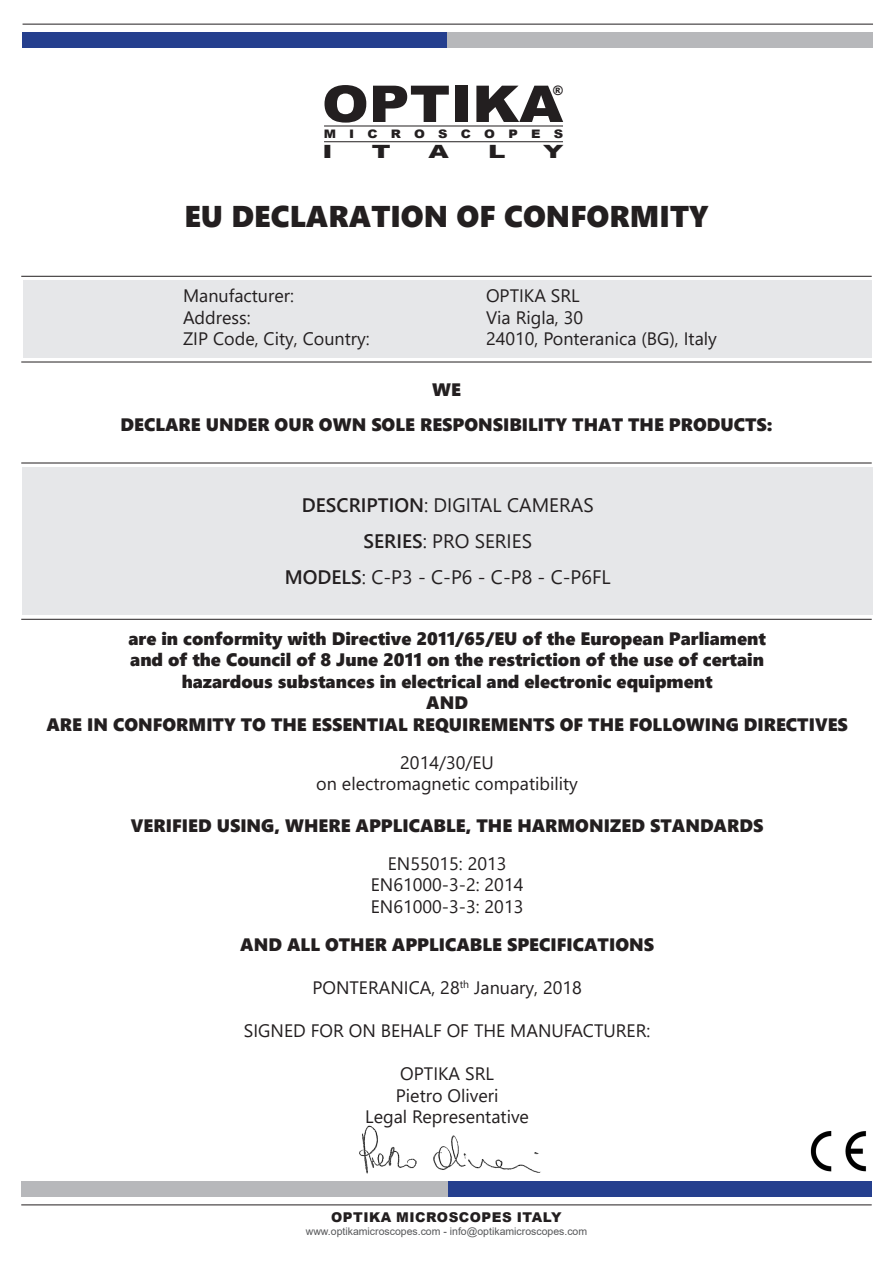
<style>
.page{position:relative;width:893px;height:1263px;background:#fff}
.page>*{position:absolute;margin:0;border:0;box-sizing:border-box;transform-origin:0 0}
.t1{font:900 50.7px "Arial";color:#231f20;scale:1.11 1}
.t2{font:30px "Segoe UI Black";color:#231f20}
.t3{font:19.5px "Segoe UI";color:#231f20}
.t4{font:900 18.3px "Arial";color:#231f20;scale:1.43 1}
.t5{font:18px "Segoe UI Black";color:#231f20}
.t6{font:18px "Segoe UI";color:#231f20}
.t7{font:900 13.5px "Arial";letter-spacing:.035em;color:#231f20}
.t8{font:900 13.05px "Arial";color:#231f20}
.t9{font:900 11.7px "Arial";letter-spacing:1.015em;color:#231f20;scale:1.11 1}
.t10{font:10.5px "Arial";color:#57585a}
.s1{font-weight:600}
</style>
<div class="page">
<div style="left:23px;top:280px;width:849px;height:77px;background:#e6e7e9"></div>
<div style="left:23px;top:467px;width:850px;height:148px;background:#e6e7e9"></div>
<hr style="left:324px;top:126px;width:239px;height:1px;background:#231f20">
<hr style="left:324px;top:141px;width:239px;height:1px;background:#231f20">
<hr style="left:21px;top:1204px;width:851px;height:1px;background:#231f20">
<hr style="left:23px;top:24px;width:850px;height:1px;background:#231f20">
<hr style="left:21px;top:276px;width:851px;height:1px;background:#231f20">
<hr style="left:21px;top:362px;width:851px;height:1px;background:#231f20">
<hr style="left:21px;top:463px;width:851px;height:1px;background:#231f20">
<hr style="left:21px;top:619px;width:851px;height:1px;background:#231f20">
<div style="left:447px;top:1181px;width:425px;height:16px;background:#253f8e"></div>
<div style="left:21px;top:1181px;width:426px;height:16px;background:#b7b8bb"></div>
<div style="left:23px;top:32px;width:424px;height:16px;background:#253f8e"></div>
<div style="left:447px;top:32px;width:426px;height:16px;background:#b7b8bb"></div>
<img style="left:359px;top:1125px;width:182px;height:49px">
<img style="left:810px;top:1131px;width:57px;height:41px">
<h1 class="t1" style="left:322px;top:67px;width:219px">OPTIKA</h1>
<p class="t9" style="left:324px;top:126px;width:217px">MICROSCOPES</p>
<p class="t8" style="left:553px;top:81px;width:12px">®</p>
<p class="t4" style="left:322px;top:138px;width:9px">I</p>
<p class="t4" style="left:372px;top:138px;width:15px">T</p>
<p class="t4" style="left:428px;top:138px;width:16px">A</p>
<p class="t4" style="left:488px;top:138px;width:14px">L</p>
<p class="t4" style="left:543px;top:138px;width:16px">Y</p>
<p class="t2" style="left:184px;top:195px;width:526px">EU DECLARATION OF CONFORMITY</p>
<p class="t6" style="left:183px;top:279px;width:112px">Manufacturer:</p>
<p class="t6" style="left:486px;top:279px;width:95px">OPTIKA SRL</p>
<p class="t6" style="left:183px;top:300px;width:69px">Address:</p>
<p class="t6" style="left:486px;top:300px;width:99px">Via Rigla, 30</p>
<p class="t6" style="left:183px;top:322px;width:188px">ZIP Code, City, Country:</p>
<p class="t6" style="left:486px;top:322px;width:232px">24010, Ponteranica (BG), Italy</p>
<p class="t5" style="left:432px;top:376px;width:30px">WE</p>
<p class="t5" style="left:120px;top:411px;width:654px">DECLARE UNDER OUR OWN SOLE RESPONSIBILITY THAT THE PRODUCTS:</p>
<p class="t3" style="left:302px;top:486px;width:293px"><span class="s1">DESCRIPTION</span>: DIGITAL CAMERAS</p>
<p class="t3" style="left:363px;top:522px;width:170px"><span class="s1">SERIES</span>: PRO SERIES</p>
<p class="t3" style="left:285px;top:558px;width:327px"><span class="s1">MODELS</span>: C-P3 - C-P6 - C-P8 - C-P6FL</p>
<p class="t5" style="left:128px;top:625px;width:639px">are in conformity with Directive 2011/65/EU of the European Parliament</p>
<p class="t5" style="left:130px;top:647px;width:635px">and of the Council of 8 June 2011 on the restriction of the use of certain</p>
<p class="t5" style="left:182px;top:668px;width:532px">hazardous substances in electrical and electronic equipment</p>
<p class="t5" style="left:426px;top:690px;width:43px">AND</p>
<p class="t5" style="left:46px;top:712px;width:803px">ARE IN CONFORMITY TO THE ESSENTIAL REQUIREMENTS OF THE FOLLOWING DIRECTIVES</p>
<p class="t6" style="left:400px;top:745px;width:95px">2014/30/EU</p>
<p class="t6" style="left:316px;top:767px;width:263px">on electromagnetic compatibility</p>
<p class="t5" style="left:131px;top:812px;width:634px">VERIFIED USING, WHERE APPLICABLE, THE HARMONIZED STANDARDS</p>
<p class="t6" style="left:388px;top:846px;width:120px">EN55015: 2013</p>
<p class="t6" style="left:371px;top:868px;width:154px">EN61000-3-2: 2014</p>
<p class="t6" style="left:371px;top:889px;width:154px">EN61000-3-3: 2013</p>
<p class="t5" style="left:240px;top:931px;width:415px">AND ALL OTHER APPLICABLE SPECIFICATIONS</p>
<p class="t6" style="left:312px;top:970px;width:271px">PONTERANICA, 28<sup>th</sup> January, 2018</p>
<p class="t6" style="left:244px;top:1014px;width:408px">SIGNED FOR ON BEHALF OF THE MANUFACTURER:</p>
<p class="t6" style="left:400px;top:1057px;width:95px">OPTIKA SRL</p>
<p class="t6" style="left:396px;top:1078px;width:104px">Pietro Oliveri</p>
<p class="t6" style="left:365px;top:1100px;width:165px">Legal Representative</p>
<p class="t7" style="left:331px;top:1207px;width:232px">OPTIKA MICROSCOPES ITALY</p>
<p class="t10" style="left:306px;top:1224px;width:283px">www.optikamicroscopes.com - info@optikamicroscopes.com</p>
</div>
